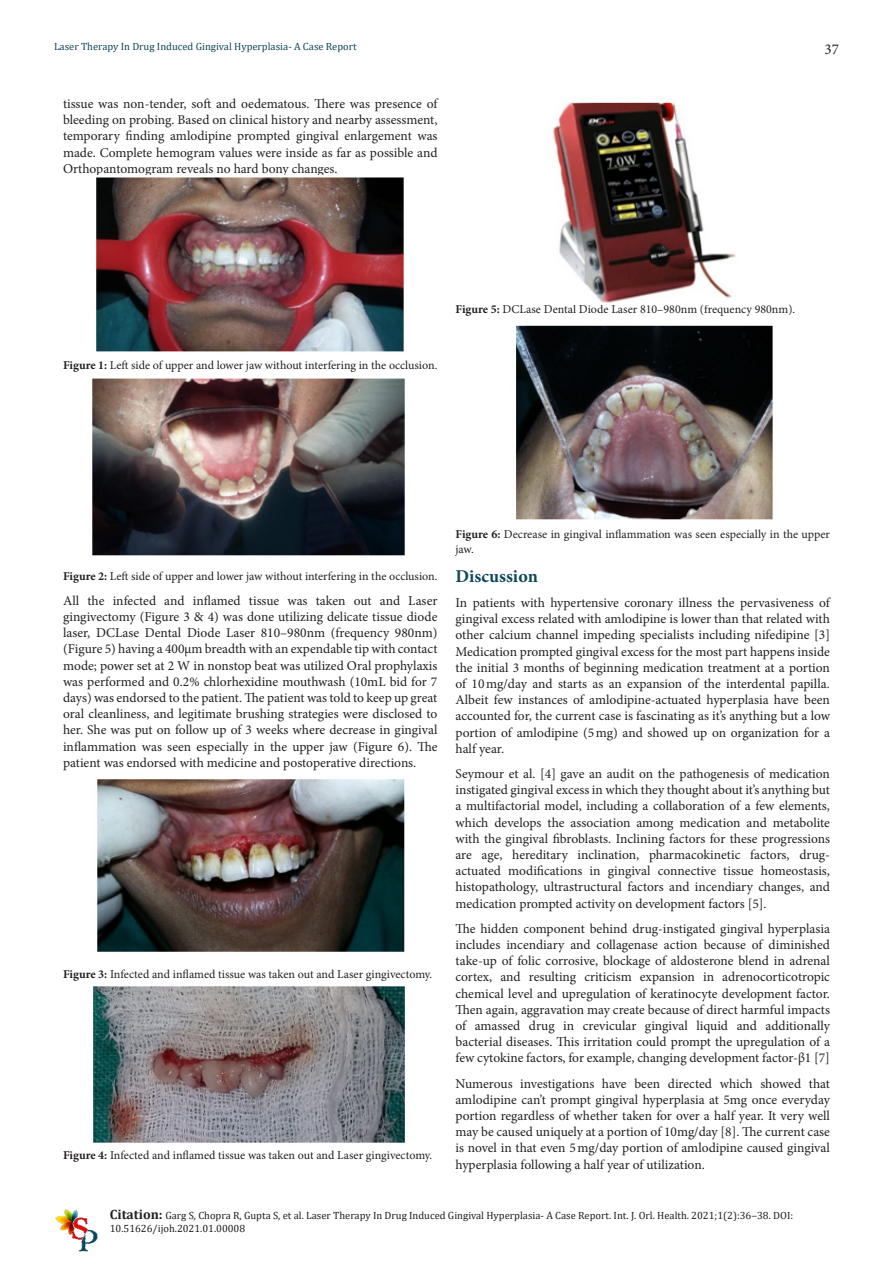
<style>
.page{position:relative;width:893px;height:1263px;background:#fff}
.page>*{position:absolute;margin:0;border:0;box-sizing:border-box;transform-origin:0 0}
.t1{font:700 18px "Minion Pro";color:#0c465a}
.t2{font:15px "Minion Pro";color:#231f20}
.t3{font:13.5px/16.2px "Minion Pro";letter-spacing:-.005em;color:#231f20;text-align:justify}
.t4{font:12px/14.4px "Minion Pro";color:#231f20}
.t5{font:10.5px/12.6px "Cambria";color:#231f20}
.t6{font:10.5px "Cambria";color:#11475a}
.s1{font-weight:700}
.s2{font-weight:700;font-size:13.5px}
</style>
<div class="page">
<img style="left:55px;top:1209px;width:43px;height:43px">
<img style="left:96px;top:177px;width:308px;height:175px">
<img style="left:92px;top:378px;width:313px;height:178px">
<img style="left:97px;top:779px;width:308px;height:173px">
<img style="left:93px;top:986px;width:312px;height:157px">
<img style="left:552px;top:102px;width:184px;height:201px">
<img style="left:515px;top:325px;width:258px;height:195px">
<p class="t6" style="left:54px;top:40px;width:304px">Laser Therapy In Drug Induced Gingival Hyperplasia- A Case Report</p>
<p class="t3" style="left:63px;top:96px;width:376px">tissue was non-tender, soft and oedematous. There was presence of bleeding on probing. Based on clinical history and nearby assessment, temporary finding amlodipine prompted gingival enlargement was made. Complete hemogram values were inside as far as possible and Orthopantomogram reveals no hard bony changes.</p>
<p class="t2" style="left:825px;top:39px;width:16px">37</p>
<p class="t4" style="left:63px;top:358px;width:376px"><span class="s1">Figure 1:</span> Left side of upper and lower jaw without interfering in the occlusion.</p>
<p class="t4" style="left:455px;top:302px;width:341px"><span class="s1">Figure 5:</span> DCLase Dental Diode Laser 810–980nm (frequency 980nm).</p>
<p class="t4" style="left:63px;top:569px;width:376px"><span class="s1">Figure 2:</span> Left side of upper and lower jaw without interfering in the occlusion.</p>
<p class="t3" style="left:63px;top:592px;width:376px">All the infected and inflamed tissue was taken out and Laser gingivectomy (Figure 3 &amp; 4) was done utilizing delicate tissue diode laser, DCLase Dental Diode Laser 810–980nm (frequency 980nm) (Figure 5) having a 400μm breadth with an expendable tip with contact mode; power set at 2 W in nonstop beat was utilized Oral prophylaxis was performed and 0.2% chlorhexidine mouthwash (10mL bid for 7 days) was endorsed to the patient. The patient was told to keep up great oral cleanliness, and legitimate brushing strategies were disclosed to her. She was put on follow up of 3 weeks where decrease in gingival inflammation was seen especially in the upper jaw (Figure 6). The patient was endorsed with medicine and postoperative directions.</p>
<p class="t4" style="left:63px;top:966px;width:371px"><span class="s1">Figure 3:</span> Infected and inflamed tissue was taken out and Laser gingivectomy.</p>
<p class="t4" style="left:63px;top:1148px;width:371px"><span class="s1">Figure 4:</span> Infected and inflamed tissue was taken out and Laser gingivectomy.</p>
<p class="t4" style="left:455px;top:527px;width:376px"><span class="s1">Figure 6:</span> Decrease in gingival inflammation was seen especially in the upper jaw.</p>
<p class="t1" style="left:455px;top:563px;width:84px">Discussion</p>
<p class="t3" style="left:455px;top:595px;width:376px">In patients with hypertensive coronary illness the pervasiveness of gingival excess related with amlodipine is lower than that related with other calcium channel impeding specialists including nifedipine [3] Medication prompted gingival excess for the most part happens inside the initial 3 months of beginning medication treatment at a portion of 10mg/day and starts as an expansion of the interdental papilla.<br>Albeit few instances of amlodipine-actuated hyperplasia have been accounted for, the current case is fascinating as it’s anything but a low portion of amlodipine (5mg) and showed up on organization for a half year.</p>
<p class="t3" style="left:455px;top:766px;width:376px">Seymour et al. [4] gave an audit on the pathogenesis of medication instigated gingival excess in which they thought about it’s anything but a multifactorial model, including a collaboration of a few elements, which develops the association among medication and metabolite with the gingival fibroblasts. Inclining factors for these progressions are age, hereditary inclination, pharmacokinetic factors, drug&shy;actuated modifications in gingival connective tissue homeostasis, histopathology, ultrastructural factors and incendiary changes, and medication prompted activity on development factors [5].</p>
<p class="t3" style="left:455px;top:920px;width:376px">The hidden component behind drug-instigated gingival hyperplasia includes incendiary and collagenase action because of diminished take-up of folic corrosive, blockage of aldosterone blend in adrenal cortex, and resulting criticism expansion in adrenocorticotropic chemical level and upregulation of keratinocyte development factor.<br>Then again, aggravation may create because of direct harmful impacts of amassed drug in crevicular gingival liquid and additionally bacterial diseases. This irritation could prompt the upregulation of a few cytokine factors, for example, changing development factor-β1 [7]</p>
<p class="t3" style="left:455px;top:1075px;width:376px">Numerous investigations have been directed which showed that amlodipine can’t prompt gingival hyperplasia at 5mg once everyday portion regardless of whether taken for over a half year. It very well may be caused uniquely at a portion of 10mg/day [8]. The current case is novel in that even 5mg/day portion of amlodipine caused gingival hyperplasia following a half year of utilization.</p>
<p class="t5" style="left:110px;top:1209px;width:685px"><span class="s2">Citation:</span> Garg S, Chopra R, Gupta S, et al. Laser Therapy In Drug Induced Gingival Hyperplasia- A Case Report. Int. J. Orl. Health. 2021;1(2):36‒38. DOI:<br>10.51626/ijoh.2021.01.00008</p>
</div>
